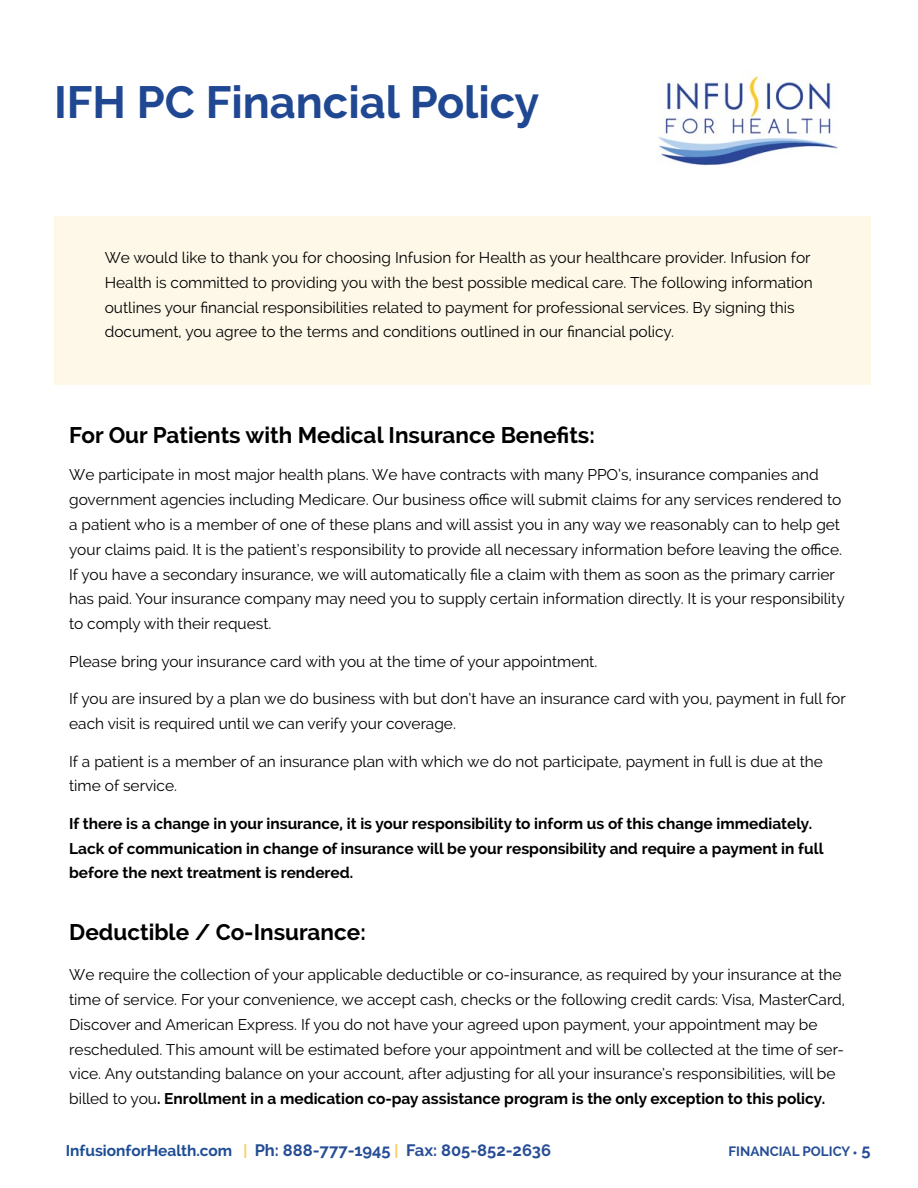
<style>
.page{position:relative;width:918px;height:1188px;background:#fff}
.page>*{position:absolute;margin:0;border:0;box-sizing:border-box;transform-origin:0 0}
.t1{font:700 45px "Raleway";color:#204792}
.t2{font:700 22.5px "Raleway";color:#000}
.t3{font:700 16.5px "Raleway";color:#264d95}
.t4{font:15.45px/24.8px "Raleway";color:#000}
.t5{font:700 15.45px/24.8px "Raleway";color:#000}
.t6{font:700 13.5px "Raleway";color:#264d95}
.s1{font-weight:700}
.s2{font-size:15.45px;color:#1d4d95}
.s3{font-size:15.45px;color:#f9ce64}
.s4{font-family:"Alegreya";font-weight:400}
.s5{font-size:16.5px}
</style>
<div class="page">
<div style="left:54px;top:216px;width:816px;height:168px;background:#fef8e8"></div>
<img style="left:658px;top:75px;width:180px;height:91px">
<h1 class="t1" style="left:54px;top:76px;width:487px">IFH PC Financial Policy</h1>
<p class="t4" style="left:105px;top:245px;width:710px">We would like to thank you for choosing Infusion for Health as your healthcare provider. Infusion for Health is committed to providing you with the best possible medical care. The following information outlines your financial responsibilities related to payment for professional services. By signing this document, you agree to the terms and conditions outlined in our financial policy.</p>
<h2 class="t2" style="left:69px;top:422px;width:527px">For Our Patients with Medical Insurance Benefits:</h2>
<p class="t4" style="left:69px;top:463px;width:777px">We participate in most major health plans. We have contracts with many PPO’s, insurance companies and government agencies including Medicare. Our business office will submit claims for any services rendered to a patient who is a member of one of these plans and will assist you in any way we reasonably can to help get your claims paid. It is the patient’s responsibility to provide all necessary information before leaving the office.<br>If you have a secondary insurance, we will automatically file a claim with them as soon as the primary carrier has paid. Your insurance company may need you to supply certain information directly. It is your responsibility to comply with their request.</p>
<p class="t4" style="left:69px;top:649px;width:530px">Please bring your insurance card with you at the time of your appointment.</p>
<p class="t4" style="left:69px;top:686px;width:778px">If you are insured by a plan we do business with but don’t have an insurance card with you, payment in full for each visit is required until we can verify your coverage.</p>
<p class="t4" style="left:69px;top:749px;width:755px">If a patient is a member of an insurance plan with which we do not participate, payment in full is due at the time of service.</p>
<p class="t5" style="left:69px;top:811px;width:756px">If there is a change in your insurance, it is your responsibility to inform us of this change immediately.<br>Lack of communication in change of insurance will be your responsibility and require a payment in full before the next treatment is rendered.</p>
<h2 class="t2" style="left:69px;top:919px;width:298px">Deductible / Co-Insurance:</h2>
<p class="t4" style="left:69px;top:962px;width:777px">We require the collection of your applicable deductible or co-insurance, as required by your insurance at the time of service. For your convenience, we accept cash, checks or the following credit cards: Visa, MasterCard, Discover and American Express. If you do not have your agreed upon payment, your appointment may be rescheduled. This amount will be estimated before your appointment and will be collected at the time of ser&shy;vice. Any outstanding balance on your account, after adjusting for all your insurance’s responsibilities, will be billed to you<span class="s1">. Enrollment in a medication co-pay assistance program is the only exception to this policy.</span></p>
<p class="t3" style="left:66px;top:1140px;width:487px"><span class="s2">InfusionforHealth.com</span> <span class="s3">|</span> Ph: 888-777-1945 <span class="s3">|</span> Fax: 805-852-2636</p>
<p class="t6" style="left:728px;top:1143px;width:144px">FINANCIAL POLICY <span class="s4">•</span> <span class="s5">5</span></p>
</div>
